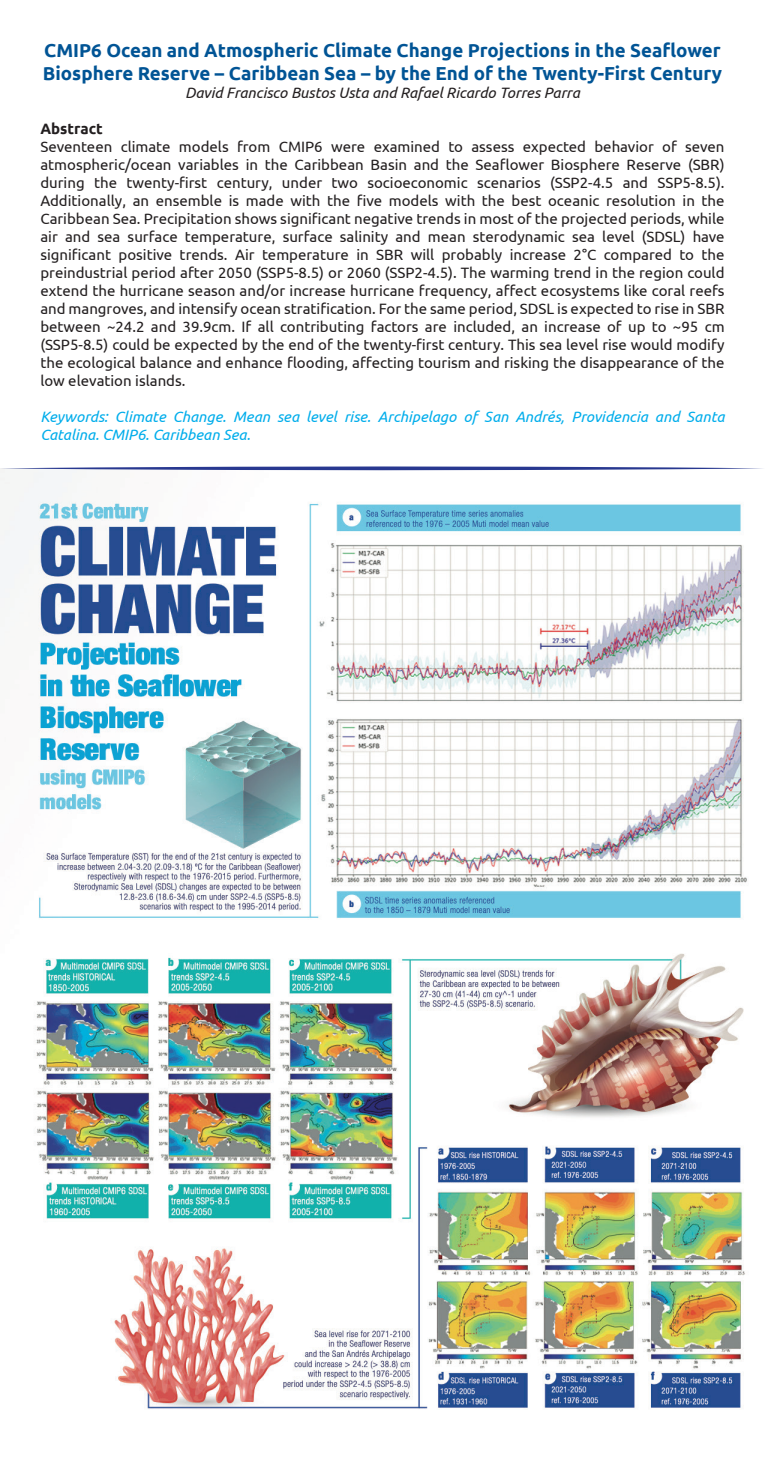
<style>
.page{position:relative;width:765px;height:1459px;background:#fff}
.page>*{position:absolute;margin:0;border:0;box-sizing:border-box;transform-origin:0 0}
.t1{font:700 18.75px/22.5px "Ubuntu";color:#015495}
.t2{font:15px/18px "Ubuntu";color:#231f20;text-align:justify}
.t3{font:italic 15px/18px "Ubuntu";color:#00adeb}
.t4{font:italic 15px "Ubuntu";color:#231f20}
.t5{font:700 15px "Ubuntu";color:#231f20}
</style>
<div class="page">
<img style="left:0;top:470px;width:747px;height:939px">
<svg style="left:0;top:466px;width:763px;height:4px"></svg>
<p class="t1" style="left:43px;top:39px;width:681px">CMIP6 Ocean and Atmospheric Climate Change Projections in the Seaflower<br>Biosphere Reserve – Caribbean Sea – by the End of the Twenty-First Century</p>
<p class="t4" style="left:185px;top:83px;width:396px">David Francisco Bustos Usta and Rafael Ricardo Torres Parra</p>
<p class="t5" style="left:40px;top:119px;width:64px">Abstract</p>
<p class="t2" style="left:40px;top:137px;width:686px">Seventeen climate models from CMIP6 were examined to assess expected behavior of seven atmospheric/ocean variables in the Caribbean Basin and the Seaflower Biosphere Reserve (SBR) during the twenty-first century, under two socioeconomic scenarios (SSP2-4.5 and SSP5-8.5).<br>Additionally, an ensemble is made with the five models with the best oceanic resolution in the Caribbean Sea. Precipitation shows significant negative trends in most of the projected periods, while air and sea surface temperature, surface salinity and mean sterodynamic sea level (SDSL) have significant positive trends. Air temperature in SBR will probably increase 2°C compared to the preindustrial period after 2050 (SSP5-8.5) or 2060 (SSP2-4.5). The warming trend in the region could extend the hurricane season and/or increase hurricane frequency, affect ecosystems like coral reefs and mangroves, and intensify ocean stratification. For the same period, SDSL is expected to rise in SBR between ~24.2 and 39.9cm. If all contributing factors are included, an increase of up to ~95 cm (SSP5-8.5) could be expected by the end of the twenty-first century. This sea level rise would modify the ecological balance and enhance flooding, affecting tourism and risking the disappearance of the low elevation islands.</p>
<p class="t3" style="left:40px;top:407px;width:686px">Keywords: Climate Change. Mean sea level rise. Archipelago of San Andrés, Providencia and Santa<br>Catalina. CMIP6. Caribbean Sea.</p>
</div>
